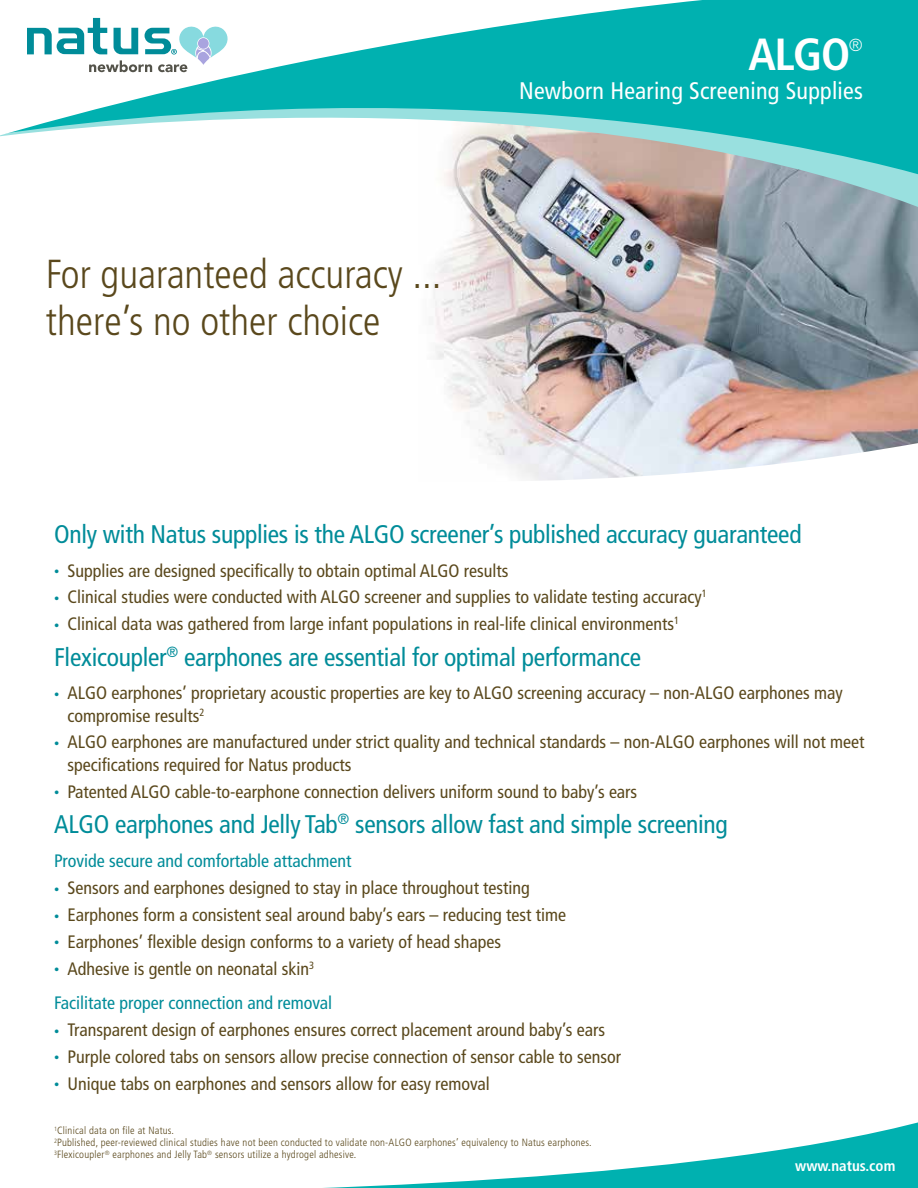
<style>
.page{position:relative;width:918px;height:1188px;background:#fff}
.page>*{position:absolute;margin:0;border:0;box-sizing:border-box;transform-origin:0 0}
.t1{font:700 condensed 45px "Frutiger LT Std";color:#fff}
.t2{font:300 condensed 40.5px/46.5px "Frutiger LT Std";color:#5a481c}
.t3{font:condensed 25.5px "Frutiger LT Std";letter-spacing:-.01em;color:#008c99}
.t4{font:condensed 24px "Frutiger LT Std";letter-spacing:.01em;color:#fff}
.t5{font:condensed 18px/22.5px "Frutiger LT Std";color:#5a481c}
.t6{font:condensed 18px/34.5px "Frutiger LT Std";color:#008c99}
.t7{font:300 condensed 17.55px "Frutiger LT Std";color:#fff}
.t8{font:700 condensed 15px "Frutiger LT Std";color:#fff}
.t9{font:300 condensed 10.5px/12px "Frutiger LT Std";letter-spacing:.02em;color:#5a481c}
.s1{font-size:10.5px;color:#008c99}
.s2{font-size:10.5px}
.s3{color:#5a481c}
</style>
<div class="page">
<img style="left:433px;top:212px;width:485px;height:269px">
<svg style="left:323px;top:1122px;width:595px;height:66px"></svg>
<img style="left:444px;top:178px;width:474px;height:34px">
<svg style="left:444px;top:156px;width:474px;height:22px;background:#a9bbb9"></svg>
<svg style="left:0;top:0;width:918px;height:156px;fill:#00b1b0"></svg>
<svg style="left:27px;top:18px;width:203px;height:54px"></svg>
<h2 class="t2" style="left:46px;top:252px;width:397px">For guaranteed accuracy ... there’s no other choice</h2>
<h1 class="t1" style="left:749px;top:27px;width:103px">ALGO</h1>
<p class="t7" style="left:849px;top:35px;width:15px">®</p>
<h3 class="t4" style="left:519px;top:77px;width:345px">Newborn Hearing Screening Supplies</h3>
<h3 class="t3" style="left:54px;top:519px;width:749px">Only with Natus supplies is the ALGO screener’s published accuracy guaranteed</h3>
<p class="t5" style="left:54px;top:559px;width:456px"><span class="s1">•</span> Supplies are designed specifically to obtain optimal ALGO results</p>
<p class="t5" style="left:54px;top:586px;width:654px"><span class="s1">•</span> Clinical studies were conducted with ALGO screener and supplies to validate testing accuracy<sup>1</sup></p>
<p class="t5" style="left:54px;top:613px;width:627px"><span class="s1">•</span> Clinical data was gathered from large infant populations in real-life clinical environments<sup>1</sup></p>
<h3 class="t3" style="left:54px;top:642px;width:589px">Flexicoupler<sup>®</sup> earphones are essential for optimal performance</h3>
<p class="t5" style="left:68px;top:682px;width:777px;text-indent:-14px"><span class="s1">•</span> ALGO earphones’ proprietary acoustic properties are key to ALGO screening accuracy – non-ALGO earphones may compromise results<sup>2</sup></p>
<p class="t5" style="left:68px;top:731px;width:799px;text-indent:-14px"><span class="s1">•</span> ALGO earphones are manufactured under strict quality and technical standards – non-ALGO earphones will not meet specifications required for Natus products</p>
<p class="t5" style="left:54px;top:780px;width:585px"><span class="s1">•</span> Patented ALGO cable-to-earphone connection delivers uniform sound to baby’s ears</p>
<h3 class="t3" style="left:54px;top:809px;width:675px">ALGO earphones and Jelly Tab<sup>®</sup> sensors allow fast and simple screening</h3>
<p class="t6" style="left:54px;top:844px;width:299px">Provide secure and comfortable attachment</p>
<p class="t5" style="left:54px;top:877px;width:477px"><span class="s1">•</span> Sensors and earphones designed to stay in place throughout testing</p>
<p class="t5" style="left:54px;top:904px;width:514px"><span class="s1">•</span> Earphones form a consistent seal around baby’s ears – reducing test time</p>
<p class="t5" style="left:54px;top:931px;width:449px"><span class="s1">•</span> Earphones’ flexible design conforms to a variety of head shapes</p>
<p class="t6" style="left:54px;top:951px;width:280px"><span class="s2">•</span> <span class="s3">Adhesive is gentle on neonatal skin</span><sup>3<br></sup>Facilitate proper connection and removal</p>
<p class="t5" style="left:54px;top:1019px;width:553px"><span class="s1">•</span> Transparent design of earphones ensures correct placement around baby’s ears</p>
<p class="t5" style="left:54px;top:1046px;width:569px"><span class="s1">•</span> Purple colored tabs on sensors allow precise connection of sensor cable to sensor</p>
<p class="t5" style="left:54px;top:1072px;width:437px"><span class="s1">•</span> Unique tabs on earphones and sensors allow for easy removal</p>
<p class="t9" style="left:54px;top:1125px;width:539px"><sup>1</sup>Clinical data on file at Natus.<br><sup>2</sup>Published, peer-reviewed clinical studies have not been conducted to validate non-ALGO earphones’ equivalency to Natus earphones.<br><sup>3</sup>Flexicoupler<sup>®</sup> earphones and Jelly Tab<sup>®</sup> sensors utilize a hydrogel adhesive.</p>
<p class="t8" style="left:795px;top:1157px;width:102px">www.natus.com</p>
</div>
